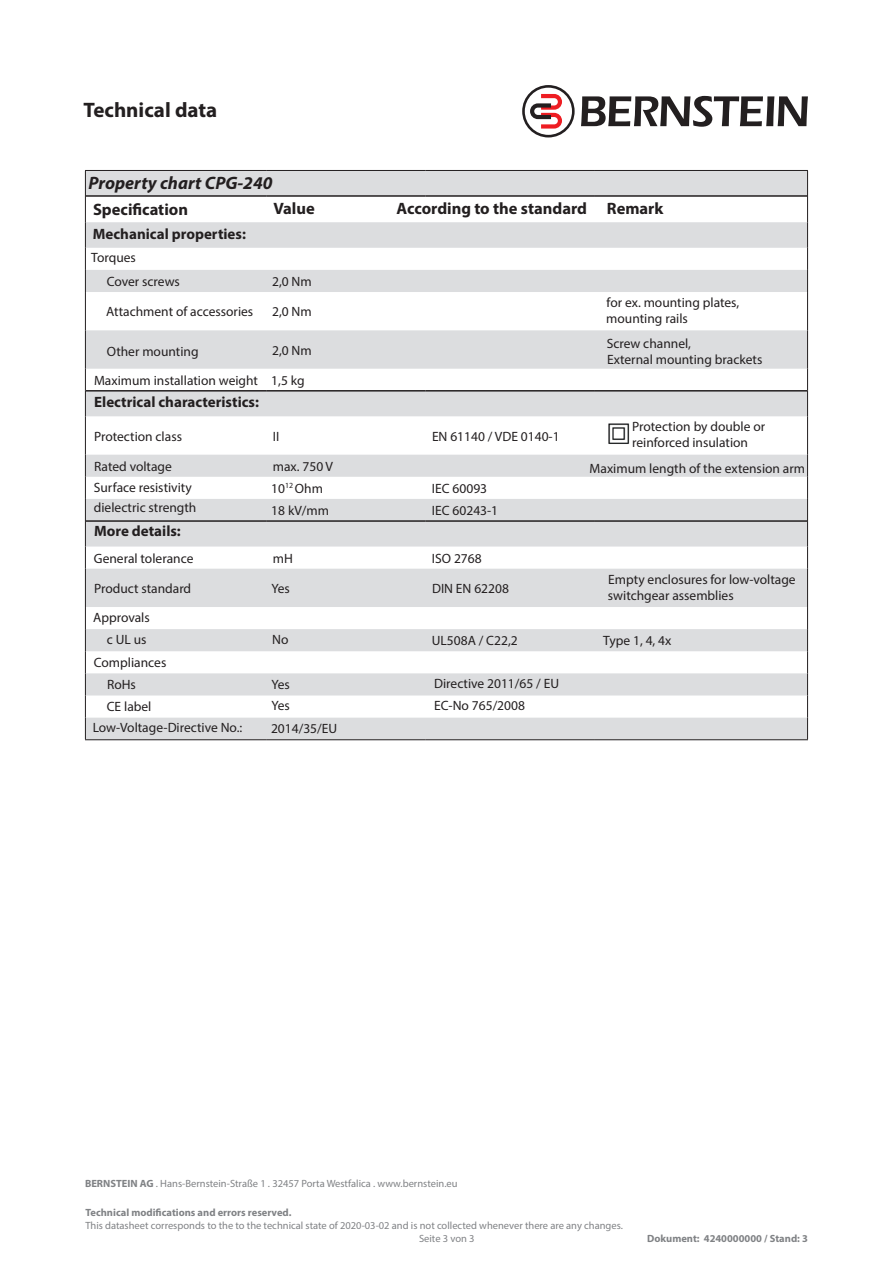
<style>
.page{position:relative;width:893px;height:1263px;background:#fff}
.page>*{position:absolute;margin:0;border:0;box-sizing:border-box;transform-origin:0 0}
.t1{font:700 21px "Myriad Pro";color:#231f20}
.t2{font:italic 700 18px "Myriad Pro";color:#231f20}
.t3{font:700 16.5px "Myriad Pro";color:#231f20}
.t4{font:700 15px "Myriad Pro";color:#231f20}
.t5{font:13.5px/16.2px "Myriad Pro";color:#231f20}
.t6{font:10.5px "Myriad Pro";color:#808285}
.t7{font:700 10.5px "Myriad Pro";color:#808285}
.s1{font-weight:700}
</style>
<div class="page">
<svg style="left:581px;top:96px;width:227px;height:31px"></svg>
<svg style="left:522px;top:85px;width:53px;height:52px"></svg>
<svg style="left:86px;top:171px;width:721px;height:568px;fill:#dcdddf"></svg>
<svg style="left:86px;top:222px;width:721px;height:298px;fill:#dcdddf"></svg>
<hr style="left:85px;top:170px;width:181px;height:1px;background:#231f20">
<hr style="left:266px;top:170px;width:159px;height:1px;background:#231f20">
<hr style="left:425px;top:170px;width:170px;height:1px;background:#231f20">
<hr style="left:595px;top:170px;width:213px;height:1px;background:#231f20">
<hr style="left:86px;top:195px;width:180px;height:2px;background:#231f20">
<hr style="left:266px;top:195px;width:159px;height:2px;background:#231f20">
<hr style="left:425px;top:195px;width:170px;height:2px;background:#231f20">
<hr style="left:595px;top:195px;width:212px;height:2px;background:#231f20">
<hr style="left:85px;top:569px;width:1px;height:38px;background:#231f20">
<hr style="left:807px;top:569px;width:1px;height:38px;background:#231f20">
<svg style="left:85px;top:607px;width:1px;height:132px"></svg>
<svg style="left:807px;top:607px;width:1px;height:132px"></svg>
<hr style="left:85px;top:416px;width:1px;height:39px;background:#231f20">
<hr style="left:807px;top:416px;width:1px;height:39px;background:#231f20">
<svg style="left:85px;top:455px;width:1px;height:114px"></svg>
<svg style="left:807px;top:455px;width:1px;height:114px"></svg>
<hr style="left:86px;top:520px;width:180px;height:2px;background:#231f20">
<hr style="left:266px;top:520px;width:159px;height:2px;background:#231f20">
<hr style="left:425px;top:520px;width:170px;height:2px;background:#231f20">
<hr style="left:595px;top:520px;width:212px;height:2px;background:#231f20">
<svg style="left:85px;top:369px;width:1px;height:47px"></svg>
<svg style="left:807px;top:369px;width:1px;height:47px"></svg>
<hr style="left:86px;top:390px;width:180px;height:2px;background:#231f20">
<hr style="left:266px;top:390px;width:159px;height:2px;background:#231f20">
<hr style="left:425px;top:390px;width:170px;height:2px;background:#231f20">
<hr style="left:595px;top:390px;width:212px;height:2px;background:#231f20">
<hr style="left:85px;top:739px;width:181px;height:1px;background:#231f20">
<hr style="left:266px;top:739px;width:159px;height:1px;background:#231f20">
<hr style="left:425px;top:739px;width:170px;height:1px;background:#231f20">
<hr style="left:595px;top:739px;width:213px;height:1px;background:#231f20">
<svg style="left:85px;top:171px;width:1px;height:121px"></svg>
<svg style="left:807px;top:171px;width:1px;height:121px"></svg>
<hr style="left:85px;top:292px;width:1px;height:38px;background:#231f20">
<hr style="left:807px;top:292px;width:1px;height:38px;background:#231f20">
<hr style="left:85px;top:330px;width:1px;height:39px;background:#231f20">
<hr style="left:807px;top:330px;width:1px;height:39px;background:#231f20">
<img style="left:604px;top:419px;width:29px;height:28px">
<p class="t1" style="left:84px;top:97px;width:135px">Technical data</p>
<p class="t2" style="left:88px;top:171px;width:186px">Property chart CPG-240</p>
<p class="t4" style="left:93px;top:225px;width:155px">Mechanical properties:</p>
<p class="t5" style="left:91px;top:249px;width:46px">Torques</p>
<p class="t5" style="left:107px;top:273px;width:75px">Cover screws</p>
<p class="t5" style="left:106px;top:303px;width:149px">Attachment of accessories</p>
<p class="t5" style="left:107px;top:343px;width:93px">Other mounting</p>
<p class="t5" style="left:94px;top:372px;width:166px">Maximum installation weight</p>
<p class="t3" style="left:93px;top:198px;width:97px">Specification</p>
<p class="t3" style="left:273px;top:198px;width:43px">Value</p>
<p class="t3" style="left:397px;top:198px;width:192px">According to the standard</p>
<p class="t3" style="left:607px;top:198px;width:58px">Remark</p>
<p class="t5" style="left:272px;top:273px;width:41px">2,0 Nm</p>
<p class="t5" style="left:272px;top:303px;width:41px">2,0 Nm</p>
<p class="t5" style="left:272px;top:342px;width:41px">2,0 Nm</p>
<p class="t5" style="left:271px;top:372px;width:35px">1,5 kg</p>
<p class="t5" style="left:607px;top:294px;width:134px">for ex. mounting plates,</p>
<p class="t5" style="left:606px;top:310px;width:83px">mounting rails</p>
<p class="t5" style="left:607px;top:335px;width:86px">Screw channel,</p>
<p class="t5" style="left:607px;top:352px;width:157px">External mounting brackets</p>
<p class="t4" style="left:94px;top:392px;width:166px">Electrical characteristics:</p>
<p class="t5" style="left:94px;top:428px;width:89px">Protection class</p>
<p class="t5" style="left:632px;top:418px;width:135px">Protection by double or reinforced insulation</p>
<p class="t5" style="left:94px;top:458px;width:79px">Rated voltage</p>
<p class="t5" style="left:590px;top:460px;width:217px">Maximum length of the extension arm</p>
<p class="t5" style="left:94px;top:479px;width:100px">Surface resistivity</p>
<p class="t5" style="left:94px;top:499px;width:104px">dielectric strength</p>
<p class="t4" style="left:94px;top:522px;width:88px">More details:</p>
<p class="t5" style="left:94px;top:550px;width:101px">General tolerance</p>
<p class="t5" style="left:94px;top:580px;width:99px">Product standard</p>
<p class="t5" style="left:271px;top:580px;width:20px">Yes</p>
<p class="t5" style="left:608px;top:571px;width:189px">Empty enclosures for low-voltage switchgear assemblies</p>
<p class="t5" style="left:93px;top:609px;width:58px">Approvals</p>
<p class="t5" style="left:107px;top:631px;width:41px">c UL us</p>
<p class="t5" style="left:272px;top:631px;width:18px">No</p>
<p class="t5" style="left:94px;top:654px;width:74px">Compliances</p>
<p class="t5" style="left:107px;top:676px;width:30px">RoHs</p>
<p class="t5" style="left:271px;top:676px;width:20px">Yes</p>
<p class="t5" style="left:434px;top:675px;width:126px">Directive 2011/65 / EU</p>
<p class="t5" style="left:107px;top:698px;width:46px">CE label</p>
<p class="t5" style="left:271px;top:697px;width:20px">Yes</p>
<p class="t5" style="left:273px;top:428px;width:8px">II</p>
<p class="t5" style="left:432px;top:428px;width:129px">EN 61140 / VDE 0140-1</p>
<p class="t5" style="left:273px;top:458px;width:62px">max. 750 V</p>
<p class="t5" style="left:271px;top:480px;width:53px">10<sup>12</sup> Ohm</p>
<p class="t5" style="left:432px;top:480px;width:57px">IEC 60093</p>
<p class="t5" style="left:271px;top:502px;width:59px">18 kV/mm</p>
<p class="t5" style="left:432px;top:502px;width:68px">IEC 60243-1</p>
<p class="t5" style="left:273px;top:550px;width:22px">mH</p>
<p class="t5" style="left:432px;top:550px;width:51px">ISO 2768</p>
<p class="t5" style="left:432px;top:580px;width:78px">DIN EN 62208</p>
<p class="t5" style="left:432px;top:632px;width:87px">UL508A / C22,2</p>
<p class="t5" style="left:603px;top:632px;width:70px">Type 1, 4, 4x</p>
<p class="t5" style="left:434px;top:697px;width:92px">EC-No 765/2008</p>
<p class="t5" style="left:93px;top:719px;width:151px">Low-Voltage-Directive No.:</p>
<p class="t5" style="left:271px;top:720px;width:68px">2014/35/EU</p>
<p class="t6" style="left:85px;top:1177px;width:374px"><span class="s1">BERNSTEIN AG</span> . Hans-Bernstein-Straße 1 . 32457 Porta Westfalica . www.bernstein.eu</p>
<p class="t7" style="left:86px;top:1206px;width:207px">Technical modifications and errors reserved.</p>
<p class="t6" style="left:85px;top:1219px;width:539px">This datasheet corresponds to the to the technical state of 2020-03-02 and is not collected whenever there are any changes.</p>
<p class="t6" style="left:419px;top:1232px;width:57px">Seite 3 von 3</p>
<p class="t7" style="left:647px;top:1231px;width:162px">Dokument: 4240000000 / Stand: 3</p>
</div>
